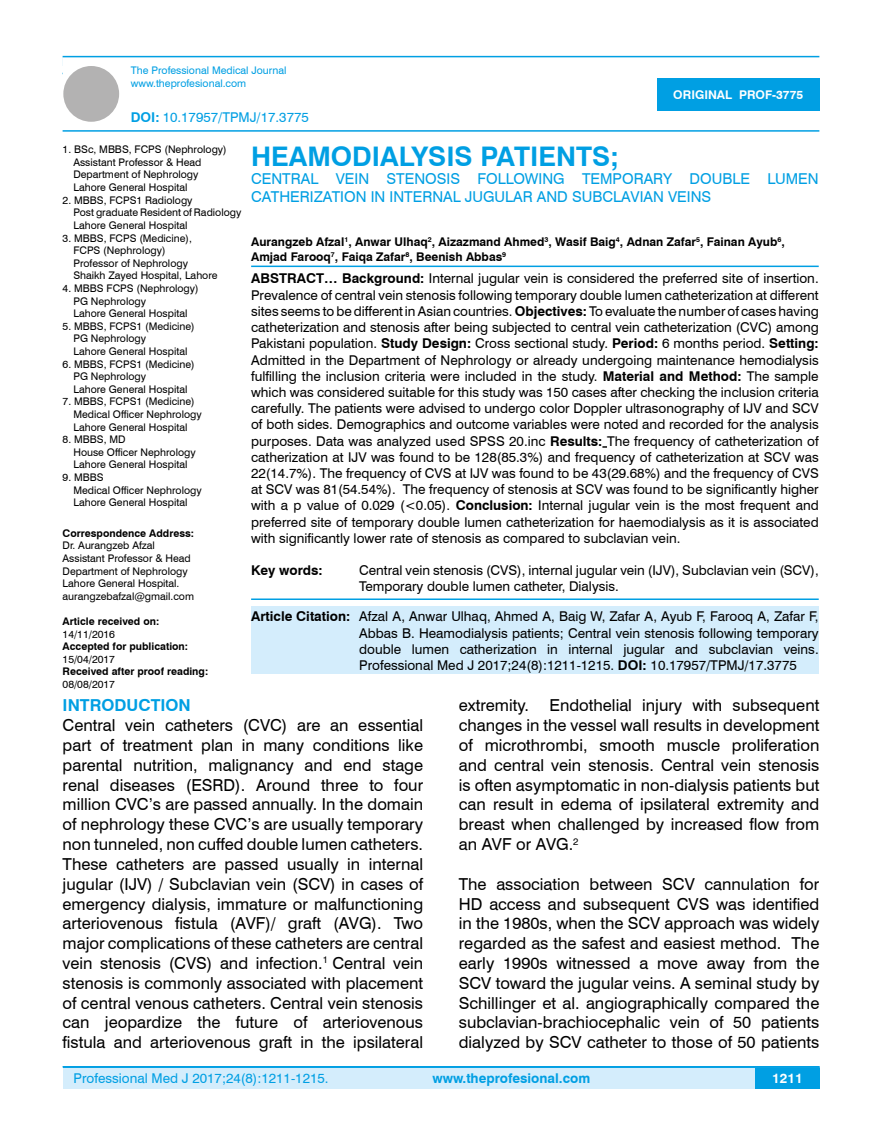
<style>
.page{position:relative;width:882px;height:1145px;background:#fff}
.page>*{position:absolute;margin:0;border:0;box-sizing:border-box;transform-origin:0 0}
.t1{font:700 27px "Swiss 721 BT";color:#009fe3}
.t2{font:16.5px/19.8px "Swiss 721 BT";color:#000;text-align:justify}
.t3{font:700 16.5px "Swiss 721 BT";color:#009fe3}
.t4{font:15px/18px "Swiss 721 BT";color:#009fe3}
.t5{font:13.5px/16.2px "Swiss 721 BT";color:#000;text-align:justify}
.t6{font:13.5px "Swiss 721 BT";color:#009fe3}
.t7{font:700 13.5px "Swiss 721 BT";color:#009fe3}
.t8{font:700 13.5px "Swiss 721 BT";color:#000}
.t9{font:700 13.5px "Swiss 721 BT";color:#fff}
.t10{font:700 12px/14.4px "Swiss 721 BT";color:#000}
.t11{font:700 12px "Swiss 721 BT";color:#fff}
.t12{font:10.5px/12.6px "Swiss 721 BT";color:#000}
.t13{font:700 10.5px "Swiss 721 BT";color:#000}
.t14{font:10.5px/12.6px "Swiss 721 BT";color:#009fe3}
.s1{font-weight:700}
</style>
<div class="page">
<div style="left:63px;top:1067px;width:756px;height:21px;background:#d4edfc"></div>
<hr style="left:63px;top:1066px;width:756px;height:2px;background:#009fe3">
<div style="left:754px;top:1068px;width:65px;height:20px;background:#009fe3"></div>
<hr style="left:63px;top:56px;width:756px;height:1px;background:#009fe3">
<hr style="left:63px;top:130px;width:756px;height:2px;background:#009fe3">
<div style="left:63px;top:66px;width:56px;height:56px;background:#b3b2b2;border-radius:50%"></div>
<div style="left:657px;top:78px;width:162px;height:33px;background:#009fe3"></div>
<hr style="left:251px;top:265px;width:567px;height:2px;background:#009fe3">
<hr style="left:251px;top:598px;width:567px;height:2px;background:#009fe3">
<div style="left:251px;top:607px;width:567px;height:67px;background:#d4edfc"></div>
<p class="t14" style="left:131px;top:64px;width:157px">The Professional Medical Journal www.theprofesional.com</p>
<p class="t6" style="left:131px;top:108px;width:179px"><span class="s1">DOI:</span> 10.17957/TPMJ/17.3775</p>
<p class="t11" style="left:673px;top:87px;width:131px">ORIGINAL PROF-3775</p>
<p class="t12" style="left:73px;top:143px;width:155px;text-indent:-11px">1. BSc, MBBS, FCPS (Nephrology)<br>Assistant Professor &amp; Head<br>Department of Nephrology<br>Lahore General Hospital</p>
<p class="t12" style="left:73px;top:193px;width:169px;text-indent:-11px">2. MBBS, FCPS1 Radiology<br>Post graduate Resident of Radiology<br>Lahore General Hospital</p>
<p class="t12" style="left:73px;top:231px;width:146px;text-indent:-11px">3. MBBS, FCPS (Medicine),<br>FCPS (Nephrology)<br>Professor of Nephrology<br>Shaikh Zayed Hospital, Lahore</p>
<p class="t12" style="left:73px;top:281px;width:127px;text-indent:-11px">4. MBBS FCPS (Nephrology)<br>PG Nephrology<br>Lahore General Hospital</p>
<p class="t12" style="left:73px;top:319px;width:123px;text-indent:-11px">5. MBBS, FCPS1 (Medicine)<br>PG Nephrology<br>Lahore General Hospital</p>
<p class="t12" style="left:73px;top:357px;width:123px;text-indent:-11px">6. MBBS, FCPS1 (Medicine)<br>PG Nephrology<br>Lahore General Hospital</p>
<p class="t12" style="left:73px;top:395px;width:130px;text-indent:-11px">7. MBBS, FCPS1 (Medicine)<br>Medical Officer Nephrology<br>Lahore General Hospital</p>
<p class="t12" style="left:73px;top:433px;width:124px;text-indent:-11px">8. MBBS, MD<br>House Officer Nephrology<br>Lahore General Hospital</p>
<p class="t12" style="left:73px;top:470px;width:130px;text-indent:-11px">9. MBBS<br>Medical Officer Nephrology<br>Lahore General Hospital</p>
<p class="t13" style="left:63px;top:526px;width:133px">Correspondence Address:</p>
<p class="t12" style="left:63px;top:539px;width:133px">Dr. Aurangzeb Afzal<br>Assistant Professor &amp; Head<br>Department of Nephrology<br>Lahore General Hospital. aurangzebafzal@gmail.com</p>
<p class="t13" style="left:63px;top:614px;width:98px">Article received on:</p>
<p class="t12" style="left:63px;top:627px;width:54px">14/11/2016</p>
<p class="t13" style="left:63px;top:639px;width:127px">Accepted for publication:</p>
<p class="t12" style="left:63px;top:652px;width:54px">15/04/2017</p>
<p class="t13" style="left:63px;top:664px;width:147px">Received after proof reading:</p>
<p class="t12" style="left:63px;top:677px;width:54px">08/08/2017</p>
<h1 class="t1" style="left:251px;top:137px;width:369px">HEAMODIALYSIS PATIENTS;</h1>
<p class="t4" style="left:251px;top:169px;width:568px">CENTRAL VEIN STENOSIS FOLLOWING TEMPORARY DOUBLE LUMEN<br>CATHERIZATION IN INTERNAL JUGULAR AND SUBCLAVIAN VEINS</p>
<p class="t10" style="left:251px;top:234px;width:535px">Aurangzeb Afzal<sup>1</sup>, Anwar Ulhaq<sup>2</sup>, Aizazmand Ahmed<sup>3</sup>, Wasif Baig<sup>4</sup>, Adnan Zafar<sup>5</sup>, Fainan Ayub<sup>6</sup>,<br>Amjad Farooq<sup>7</sup>, Faiqa Zafar<sup>8</sup>, Beenish Abbas<sup>9</sup></p>
<p class="t5" style="left:251px;top:270px;width:569px"><span class="s1">ABSTRACT… Background:</span> Internal jugular vein is considered the preferred site of insertion.<br>Prevalence of central vein stenosis following temporary double lumen catheterization at different sites seems to be different in Asian countries. <span class="s1">Objectives:</span> To evaluate the number of cases having catheterization and stenosis after being subjected to central vein catheterization (CVC) among Pakistani population. <span class="s1">Study Design:</span> Cross sectional study. <span class="s1">Period:</span> 6 months period. <span class="s1">Setting:<br></span>Admitted in the Department of Nephrology or already undergoing maintenance hemodialysis fulfilling the inclusion criteria were included in the study. <span class="s1">Material and Method:</span> The sample which was considered suitable for this study was 150 cases after checking the inclusion criteria carefully. The patients were advised to undergo color Doppler ultrasonography of IJV and SCV of both sides. Demographics and outcome variables were noted and recorded for the analysis purposes. Data was analyzed used SPSS 20.inc <span class="s1">Results:</span> The frequency of catheterization of catherization at IJV was found to be 128(85.3%) and frequency of catheterization at SCV was 22(14.7%). The frequency of CVS at IJV was found to be 43(29.68%) and the frequency of CVS at SCV was 81(54.54%). The frequency of stenosis at SCV was found to be significantly higher with a p value of 0.029 (&lt;0.05). <span class="s1">Conclusion:</span> Internal jugular vein is the most frequent and preferred site of temporary double lumen catheterization for haemodialysis as it is associated with significantly lower rate of stenosis as compared to subclavian vein.</p>
<p class="t8" style="left:251px;top:561px;width:73px">Key words:</p>
<p class="t5" style="left:359px;top:562px;width:461px">Central vein stenosis (CVS), internal jugular vein (IJV), Subclavian vein (SCV),<br>Temporary double lumen catheter, Dialysis.</p>
<p class="t5" style="left:359px;top:608px;width:460px;text-indent:-108px"><span class="s1">Article Citation:</span> Afzal A, Anwar Ulhaq, Ahmed A, Baig W, Zafar A, Ayub F, Farooq A, Zafar F, Abbas B. Heamodialysis patients; Central vein stenosis following temporary double lumen catherization in internal jugular and subclavian veins.<br>Professional Med J 2017;24(8):1211-1215. <span class="s1">DOI:</span> 10.17957/TPMJ/17.3775</p>
<p class="t3" style="left:63px;top:694px;width:130px">INTRODUCTION</p>
<p class="t2" style="left:63px;top:715px;width:362px">Central vein catheters (CVC) are an essential part of treatment plan in many conditions like parental nutrition, malignancy and end stage renal diseases (ESRD). Around three to four million CVC’s are passed annually. In the domain of nephrology these CVC’s are usually temporary non tunneled, non cuffed double lumen catheters.<br>These catheters are passed usually in internal jugular (IJV) / Subclavian vein (SCV) in cases of emergency dialysis, immature or malfunctioning arteriovenous fistula (AVF)/ graft (AVG). Two major complications of these catheters are central vein stenosis (CVS) and infection.<sup>1</sup> Central vein stenosis is commonly associated with placement of central venous catheters. Central vein stenosis can jeopardize the future of arteriovenous fistula and arteriovenous graft in the ipsilateral</p>
<p class="t2" style="left:458px;top:695px;width:362px">extremity. Endothelial injury with subsequent changes in the vessel wall results in development of microthrombi, smooth muscle proliferation and central vein stenosis. Central vein stenosis is often asymptomatic in non-dialysis patients but can result in edema of ipsilateral extremity and breast when challenged by increased flow from an AVF or AVG.<sup>2</sup></p>
<p class="t2" style="left:458px;top:873px;width:362px">The association between SCV cannulation for HD access and subsequent CVS was identified in the 1980s, when the SCV approach was widely regarded as the safest and easiest method. The early 1990s witnessed a move away from the SCV toward the jugular veins. A seminal study by Schillinger et al. angiographically compared the subclavian-brachiocephalic vein of 50 patients dialyzed by SCV catheter to those of 50 patients</p>
<p class="t6" style="left:74px;top:1069px;width:256px">Professional Med J 2017;24(8):1211-1215.</p>
<p class="t7" style="left:432px;top:1069px;width:159px">www.theprofesional.com</p>
<p class="t9" style="left:771px;top:1069px;width:32px">1211</p>
</div>
